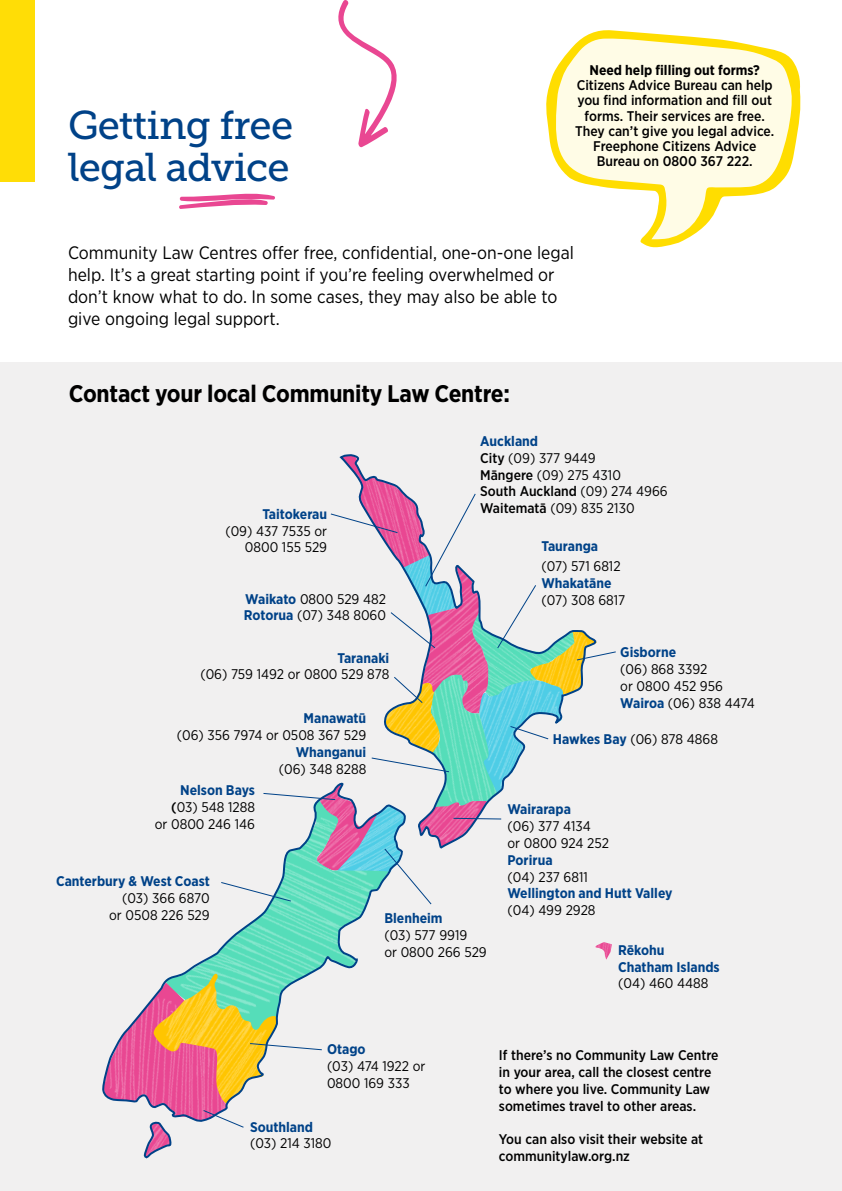
<style>
.page{position:relative;width:842px;height:1191px;background:#fff}
.page>*{position:absolute;margin:0;border:0;box-sizing:border-box;transform-origin:0 0}
.t1{font:40px/42px "Museo Slab 500";letter-spacing:-.02em;color:#004288}
.t2{font:700 24px "Gotham Narrow";letter-spacing:-.01em;color:#000}
.t3{font:18px/22px "Gotham Narrow";color:#000}
.t4{font:14px/16.8px "Gotham Narrow";color:#000}
.t5{font:500 14px/15.2px "Gotham Narrow";color:#000}
.t6{font:700 14px/16.8px "Gotham Narrow";color:#004288}
.t7{font:700 14px "Gotham Narrow";color:#000}
.s1{font-weight:700;color:#004288}
.s2{font-weight:500}
</style>
<div class="page">
<svg style="left:546px;top:30px;width:255px;height:218px;fill:#fffce6"></svg>
<div style="left:0;top:363px;width:842px;height:828px;background:#f1f0f0"></div>
<svg style="left:338px;top:0;width:59px;height:148px"></svg>
<div style="left:0;top:0;width:34px;height:181px;background:#ffdd06"></div>
<svg style="left:179px;top:193px;width:96px;height:16px"></svg>
<svg style="left:186px;top:905px;width:182px;height:66px"></svg>
<svg style="left:221px;top:454px;width:395px;height:451px"></svg>
<svg style="left:102px;top:971px;width:220px;height:188px"></svg>
<img style="left:595px;top:942px;width:17px;height:17px">
<h1 class="t1" style="left:68px;top:105px;width:227px">Getting free legal advice</h1>
<p class="t7" style="left:589px;top:61px;width:172px">Need help filling out forms?</p>
<p class="t5" style="left:575px;top:77px;width:201px;text-align:center">Citizens Advice Bureau can help you find information and fill out forms. Their services are free.<br>They can’t give you legal advice.<br>Freephone Citizens Advice<br>Bureau on 0800 367 222.</p>
<p class="t3" style="left:68px;top:241px;width:507px">Community Law Centres offer free, confidential, one-on-one legal help. It’s a great starting point if you’re feeling overwhelmed or don’t know what to do. In some cases, they may also be able to give ongoing legal support.</p>
<h2 class="t2" style="left:69px;top:378px;width:443px">Contact your local Community Law Centre:</h2>
<p class="t4" style="left:480px;top:432px;width:189px"><span class="s1">Auckland<br></span><span class="s2">City</span> (09) 377 9449<br><span class="s2">Māngere</span> (09) 275 4310<br><span class="s2">South Auckland</span> (09) 274 4966<br><span class="s2">Waitematā</span> (09) 835 2130</p>
<p class="t6" style="left:262px;top:505px;width:66px">Taitokerau</p>
<p class="t4" style="left:225px;top:522px;width:103px;text-align:right">(09) 437 7535 or<br>0800 155 529</p>
<p class="t6" style="left:541px;top:538px;width:58px">Tauranga</p>
<p class="t4" style="left:541px;top:557px;width:81px">(07) 571 6812</p>
<p class="t6" style="left:541px;top:574px;width:72px">Whakatāne</p>
<p class="t4" style="left:541px;top:591px;width:85px">(07) 308 6817</p>
<p class="t4" style="left:244px;top:590px;width:144px"><span class="s1">Waikato</span> 0800 529 482<br><span class="s1">Rotorua</span> (07) 348 8060</p>
<p class="t6" style="left:337px;top:649px;width:53px">Taranaki</p>
<p class="t4" style="left:200px;top:666px;width:190px">(06) 759 1492 or 0800 529 878</p>
<p class="t6" style="left:303px;top:709px;width:64px">Manawatū</p>
<p class="t4" style="left:177px;top:726px;width:191px">(06) 356 7974 or 0508 367 529</p>
<p class="t6" style="left:296px;top:743px;width:72px">Whanganui</p>
<p class="t4" style="left:279px;top:760px;width:89px">(06) 348 8288</p>
<p class="t4" style="left:155px;top:781px;width:102px;text-align:right"><span class="s1">Nelson Bays </span><span class="s2">(</span>03) 548 1288<br>or 0800 246 146</p>
<p class="t6" style="left:56px;top:872px;width:155px">Canterbury &amp; West Coast</p>
<p class="t4" style="left:109px;top:889px;width:102px;text-align:right">(03) 366 6870 or 0508 226 529</p>
<p class="t6" style="left:384px;top:909px;width:60px">Blenheim</p>
<p class="t4" style="left:384px;top:926px;width:104px">(03) 577 9919<br>or 0800 266 529</p>
<p class="t6" style="left:620px;top:643px;width:57px">Gisborne</p>
<p class="t4" style="left:620px;top:660px;width:136px">(06) 868 3392<br>or 0800 452 956<br><span class="s1">Wairoa</span> (06) 838 4474</p>
<p class="t4" style="left:553px;top:730px;width:167px"><span class="s1">Hawkes Bay</span> (06) 878 4868</p>
<p class="t6" style="left:507px;top:801px;width:65px">Wairarapa</p>
<p class="t4" style="left:507px;top:817px;width:103px">(06) 377 4134<br>or 0800 924 252</p>
<p class="t6" style="left:507px;top:851px;width:47px">Porirua</p>
<p class="t4" style="left:507px;top:868px;width:82px">(04) 237 6811</p>
<p class="t6" style="left:507px;top:885px;width:167px">Wellington and Hutt Valley</p>
<p class="t4" style="left:507px;top:901px;width:90px">(04) 499 2928</p>
<p class="t6" style="left:618px;top:941px;width:103px">Rēkohu<br>Chatham Islands</p>
<p class="t4" style="left:618px;top:974px;width:92px">(04) 460 4488</p>
<p class="t6" style="left:327px;top:1040px;width:40px">Otago</p>
<p class="t4" style="left:327px;top:1057px;width:100px">(03) 474 1922 or<br>0800 169 333</p>
<p class="t6" style="left:250px;top:1118px;width:65px">Southland</p>
<p class="t4" style="left:250px;top:1134px;width:83px">(03) 214 3180</p>
<p class="t5" style="left:499px;top:1046px;width:221px;line-height:16.8px">If there’s no Community Law Centre in your area, call the closest centre to where you live. Community Law sometimes travel to other areas.</p>
<p class="t5" style="left:499px;top:1130px;width:206px;line-height:16.8px">You can also visit their website at communitylaw.org.nz</p>
</div>
